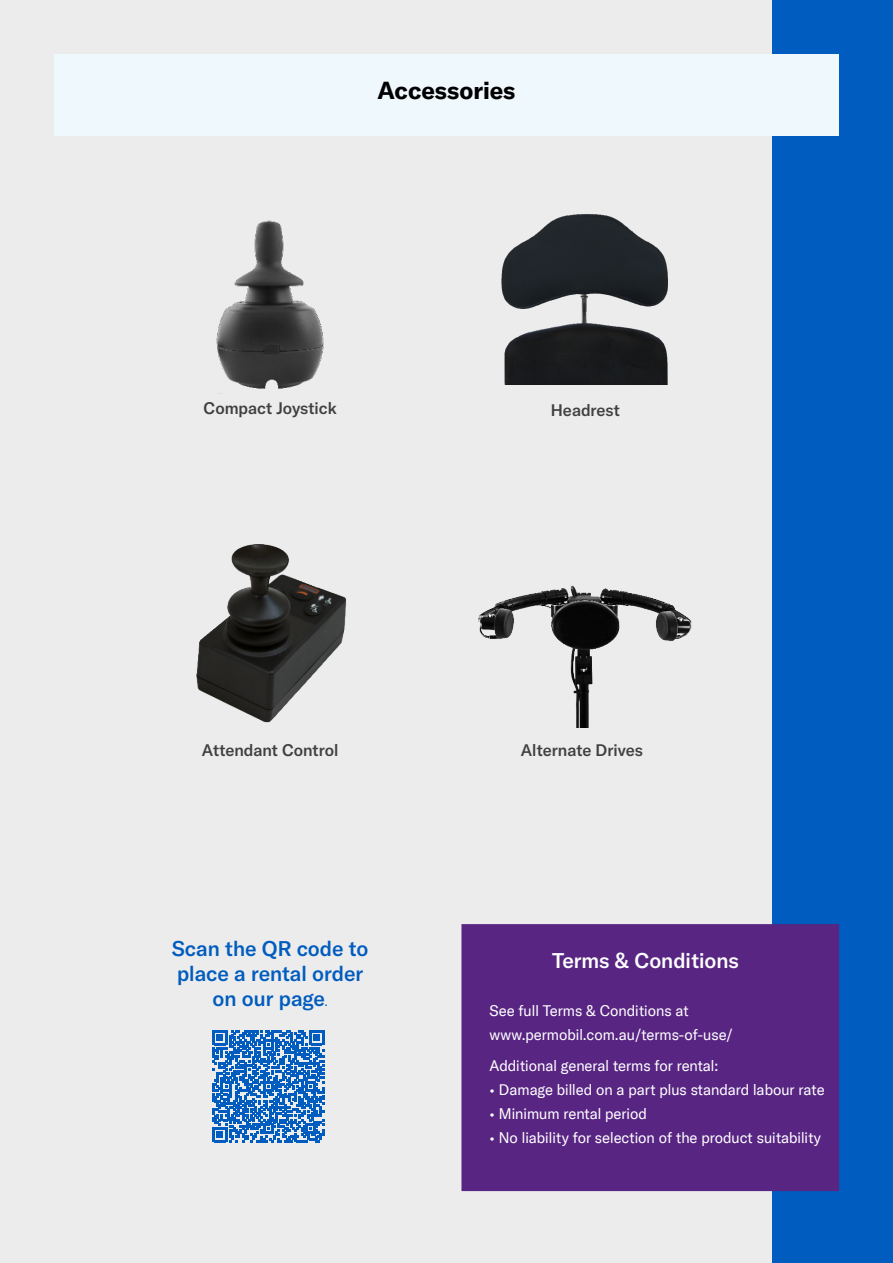
<style>
.page{position:relative;width:893px;height:1263px;background:#fff}
.page>*{position:absolute;margin:0;border:0;box-sizing:border-box;transform-origin:0 0}
.t1{font:700 24px "GT America";color:#000}
.t2{font:500 21px/25.2px "GT America";color:#005cbe;text-align:center}
.t3{font:500 21px "GT America";color:#fff}
.t4{font:500 16.5px "GT America";color:#413f41}
.t5{font:15px "GT America";color:#fff}
.s1{font-size:10.5px}
</style>
<div class="page">
<div style="left:2px;top:0;width:770px;height:1263px;background:#ececec"></div>
<hr style="left:0;top:0;width:2px;height:1263px;background:#ececec">
<img style="left:212px;top:210px;width:117px;height:191px">
<img style="left:493px;top:210px;width:185px;height:174px">
<img style="left:187px;top:536px;width:166px;height:191px">
<img style="left:475px;top:511px;width:217px;height:216px">
<div style="left:772px;top:0;width:121px;height:1263px;background:#005cbe"></div>
<div style="left:54px;top:54px;width:785px;height:82px;background:#eff8fd"></div>
<div style="left:461px;top:924px;width:378px;height:267px;background:#582583;border:2px solid #582583"></div>
<svg style="left:212px;top:1030px;width:112px;height:112px;background:#4787cb"></svg>
<p class="t1" style="left:378px;top:75px;width:139px">Accessories</p>
<p class="t4" style="left:204px;top:398px;width:135px">Compact Joystick</p>
<p class="t4" style="left:551px;top:400px;width:71px">Headrest</p>
<p class="t4" style="left:202px;top:740px;width:138px">Attendant Control</p>
<p class="t4" style="left:521px;top:740px;width:124px">Alternate Drives</p>
<p class="t2" style="left:172px;top:936px;width:198px">Scan the QR code to place a rental order on our page<span class="s1">.</span></p>
<p class="t3" style="left:552px;top:948px;width:188px">Terms &amp; Conditions</p>
<p class="t5" style="left:490px;top:1001px;width:201px">See full Terms &amp; Conditions at</p>
<p class="t5" style="left:490px;top:1025px;width:245px">www.permobil.com.au/terms-of-use/</p>
<p class="t5" style="left:490px;top:1057px;width:230px">Additional general terms for rental:</p>
<p class="t5" style="left:490px;top:1081px;width:337px">• Damage billed on a part plus standard labour rate</p>
<p class="t5" style="left:490px;top:1105px;width:159px">• Minimum rental period</p>
<p class="t5" style="left:490px;top:1129px;width:333px">• No liability for selection of the product suitability</p>
</div>
